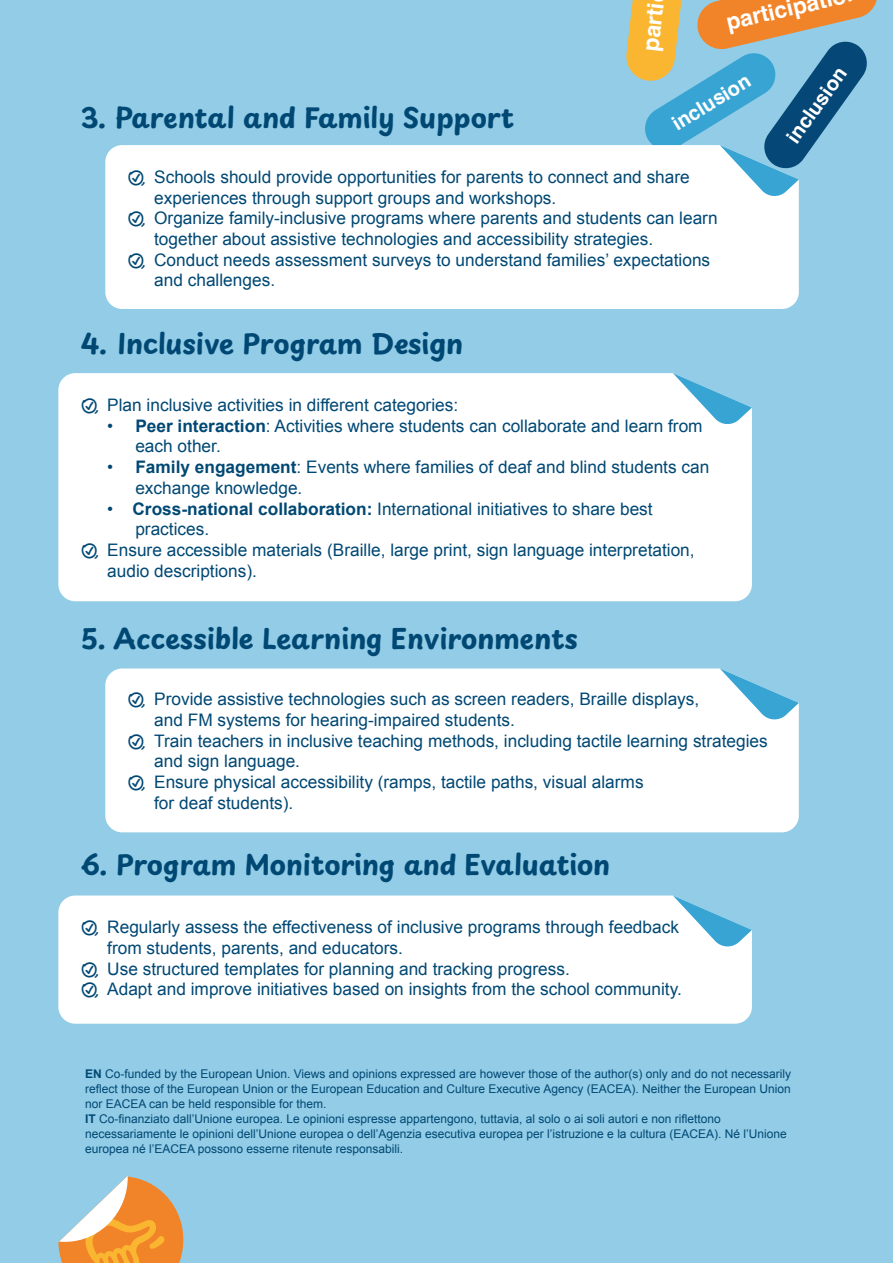
<style>
.page{position:relative;width:893px;height:1263px;background:#92cce6}
.page>*{position:absolute;margin:0;border:0;box-sizing:border-box;transform-origin:0 0}
.t1{font:700 27.3px "Playpen Sans";color:#004874}
.t2{font:700 22.65px "Helvetica";color:#fff}
.t3{font:700 20.1px "Helvetica";color:#fff}
.t4{font:17.25px/20.7px "Arial";color:#004874}
.t5{font:12px/15px "Arial";color:#004874}
.s1{font-family:"Playpen Sans";font-weight:500}
.s2{font-weight:700}
</style>
<div class="page">
<div style="left:105px;top:145px;width:694px;height:164px;background:#fff"></div>
<svg style="left:625px;top:0;width:252px;height:198px"></svg>
<div style="left:105px;top:668px;width:694px;height:164px;background:#fff"></div>
<svg style="left:720px;top:668px;width:79px;height:53px"></svg>
<div style="left:58px;top:373px;width:694px;height:228px;background:#fff"></div>
<svg style="left:673px;top:373px;width:79px;height:53px"></svg>
<div style="left:58px;top:895px;width:694px;height:129px;background:#fff"></div>
<svg style="left:673px;top:895px;width:79px;height:53px"></svg>
<svg style="left:58px;top:1176px;width:126px;height:87px"></svg>
<h1 class="t1" style="left:81px;top:93px;width:435px">3. Parental and Family Support</h1>
<h2 class="t2" style="left:723px;top:9px;width:104px;rotate:-13deg">participat</h2>
<p class="t3" style="left:781px;top:133px;width:90px;rotate:-54deg">inclusion</p>
<h2 class="t2" style="left:636px;top:50px;width:51px;rotate:-83deg">parti</h2>
<p class="t3" style="left:667px;top:115px;width:90px;rotate:-32deg">inclusion</p>
<p class="t4" style="left:128px;top:167px;width:563px"><span class="s1">✅</span> Schools should provide opportunities for parents to connect and share</p>
<p class="t4" style="left:154px;top:187px;width:404px">experiences through support groups and workshops.</p>
<p class="t4" style="left:128px;top:208px;width:591px"><span class="s1">✅</span> Organize family-inclusive programs where parents and students can learn</p>
<p class="t4" style="left:154px;top:229px;width:501px">together about assistive technologies and accessibility strategies.</p>
<p class="t4" style="left:128px;top:249px;width:583px"><span class="s1">✅</span> Conduct needs assessment surveys to understand families’ expectations</p>
<p class="t4" style="left:154px;top:270px;width:122px">and challenges.</p>
<h1 class="t1" style="left:81px;top:319px;width:384px">4. Inclusive Program Design</h1>
<p class="t4" style="left:81px;top:395px;width:378px"><span class="s1">✅</span> Plan inclusive activities in different categories:</p>
<p class="t4" style="left:135px;top:415px;width:569px;text-indent:-28px">• <span class="s2">Peer interaction</span>: Activities where students can collaborate and learn from each other.</p>
<p class="t4" style="left:135px;top:457px;width:575px;text-indent:-28px">• <span class="s2">Family engagement</span>: Events where families of deaf and blind students can exchange knowledge.</p>
<p class="t4" style="left:107px;top:498px;width:547px">• <span class="s2">Cross-national collaboration:</span> International initiatives to share best</p>
<p class="t4" style="left:135px;top:519px;width:75px">practices.</p>
<p class="t4" style="left:81px;top:540px;width:615px"><span class="s1">✅</span> Ensure accessible materials (Braille, large print, sign language interpretation,</p>
<p class="t4" style="left:107px;top:560px;width:151px">audio descriptions).</p>
<h1 class="t1" style="left:81px;top:614px;width:498px">5. Accessible Learning Environments</h1>
<p class="t4" style="left:128px;top:689px;width:573px"><span class="s1">✅</span> Provide assistive technologies such as screen readers, Braille displays,</p>
<p class="t4" style="left:154px;top:710px;width:362px">and FM systems for hearing-impaired students.</p>
<p class="t4" style="left:128px;top:730px;width:641px"><span class="s1">✅</span> Train teachers in inclusive teaching methods, including tactile learning strategies</p>
<p class="t4" style="left:154px;top:751px;width:147px">and sign language.</p>
<p class="t4" style="left:128px;top:772px;width:517px"><span class="s1">✅</span> Ensure physical accessibility (ramps, tactile paths, visual alarms</p>
<p class="t4" style="left:154px;top:793px;width:141px">for deaf students).</p>
<h1 class="t1" style="left:81px;top:840px;width:531px">6. Program Monitoring and Evaluation</h1>
<p class="t4" style="left:81px;top:917px;width:599px"><span class="s1">✅</span> Regularly assess the effectiveness of inclusive programs through feedback</p>
<p class="t4" style="left:107px;top:938px;width:297px">from students, parents, and educators.</p>
<p class="t4" style="left:81px;top:958px;width:490px"><span class="s1">✅</span> Use structured templates for planning and tracking progress.</p>
<p class="t4" style="left:81px;top:979px;width:602px"><span class="s1">✅</span> Adapt and improve initiatives based on insights from the school community.</p>
<p class="t5" style="left:85px;top:1067px;width:708px"><span class="s2">EN</span> Co-funded by the European Union. Views and opinions expressed are however those of the author(s) only and do not necessarily reflect those of the European Union or the European Education and Culture Executive Agency (EACEA). Neither the European Union nor EACEA can be held responsible for them.<br><span class="s2">IT</span> Co-finanziato dall’Unione europea. Le opinioni espresse appartengono, tuttavia, al solo o ai soli autori e non riflettono necessariamente le opinioni dell’Unione europea o dell’Agenzia esecutiva europea per l’istruzione e la cultura (EACEA). Né l’Unione europea né l’EACEA possono esserne ritenute responsabili.</p>
</div>
